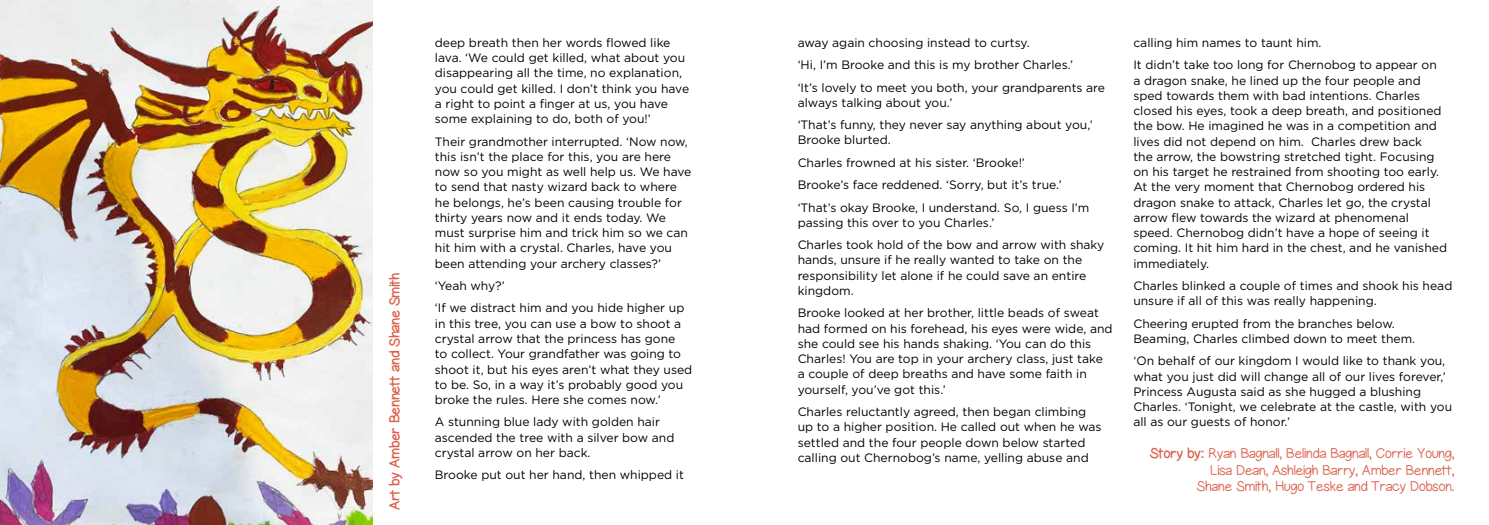
<style>
.page{position:relative;width:1489px;height:525px;background:#fff}
.page>*{position:absolute;margin:0;border:0;box-sizing:border-box;transform-origin:0 0}
.t1{font:300 13.75px/16.5px "Gel Pen Upright";color:#dc614c;text-align:right}
.t2{font:13.75px "Gel Pen Upright";letter-spacing:-.005em;color:#dc614c}
.t3{font:12.12px/15.2px "Gotham";color:#000}
.s1{font-weight:400}
</style>
<div class="page">
<img style="left:0;top:0;width:372px;height:524px">
<p class="t2" style="left:385px;top:509px;width:238px;rotate:-90deg">Art by Amber Bennett and Shane Smith</p>
<p class="t3" style="left:435px;top:35px;width:256px">deep breath then her words flowed like lava. ‘We could get killed, what about you disappearing all the time, no explanation, you could get killed. I don’t think you have a right to point a finger at us, you have some explaining to do, both of you!’</p>
<p class="t3" style="left:435px;top:133px;width:258px">Their grandmother interrupted. ‘Now now, this isn’t the place for this, you are here now so you might as well help us. We have to send that nasty wizard back to where he belongs, he’s been causing trouble for thirty years now and it ends today. We must surprise him and trick him so we can hit him with a crystal. Charles, have you been attending your archery classes?’</p>
<p class="t3" style="left:435px;top:274px;width:251px;line-height:22.4px">‘Yeah why?’<br>‘If we distract him and you hide higher up</p>
<p class="t3" style="left:435px;top:315px;width:259px">in this tree, you can use a bow to shoot a crystal arrow that the princess has gone<br>to collect. Your grandfather was going to shoot it, but his eyes aren’t what they used to be. So, in a way it’s probably good you broke the rules. Here she comes now.’</p>
<p class="t3" style="left:435px;top:414px;width:241px">A stunning blue lady with golden hair ascended the tree with a silver bow and crystal arrow on her back.</p>
<p class="t3" style="left:435px;top:467px;width:250px">Brooke put out her hand, then whipped it</p>
<p class="t3" style="left:797px;top:31px;width:309px;line-height:22.4px">away again choosing instead to curtsy.<br>‘Hi, I’m Brooke and this is my brother Charles.’<br>‘It’s lovely to meet you both, your grandparents are</p>
<p class="t3" style="left:797px;top:91px;width:296px;line-height:22.4px">always talking about you.’<br>‘That’s funny, they never say anything about you,’</p>
<p class="t3" style="left:797px;top:129px;width:293px;line-height:22.4px">Brooke blurted.<br>Charles frowned at his sister. ‘Brooke!’<br>Brooke’s face reddened. ‘Sorry, but it’s true.’ ‘That’s okay Brooke, I understand. So, I guess I’m</p>
<p class="t3" style="left:797px;top:211px;width:308px;line-height:22.4px">passing this over to you Charles.’<br>Charles took hold of the bow and arrow with shaky</p>
<p class="t3" style="left:797px;top:252px;width:290px">hands, unsure if he really wanted to take on the responsibility let alone if he could save an entire kingdom.</p>
<p class="t3" style="left:797px;top:305px;width:316px">Brooke looked at her brother, little beads of sweat had formed on his forehead, his eyes were wide, and she could see his hands shaking. ‘You can do this Charles! You are top in your archery class, just take a couple of deep breaths and have some faith in yourself, you’ve got this.’</p>
<p class="t3" style="left:797px;top:403px;width:305px">Charles reluctantly agreed, then began climbing up to a higher position. He called out when he was settled and the four people down below started calling out Chernobog’s name, yelling abuse and</p>
<p class="t3" style="left:1133px;top:31px;width:305px;line-height:22.4px">calling him names to taunt him.<br>It didn’t take too long for Chernobog to appear on</p>
<p class="t3" style="left:1133px;top:72px;width:315px">a dragon snake, he lined up the four people and sped towards them with bad intentions. Charles closed his eyes, took a deep breath, and positioned the bow. He imagined he was in a competition and lives did not depend on him. Charles drew back<br>the arrow, the bowstring stretched tight. Focusing on his target he restrained from shooting too early.<br>At the very moment that Chernobog ordered his dragon snake to attack, Charles let go, the crystal arrow flew towards the wizard at phenomenal speed. Chernobog didn’t have a hope of seeing it coming. It hit him hard in the chest, and he vanished immediately.</p>
<p class="t3" style="left:1133px;top:278px;width:320px">Charles blinked a couple of times and shook his head unsure if all of this was really happening.</p>
<p class="t3" style="left:1133px;top:315px;width:283px">Cheering erupted from the branches below.<br>Beaming, Charles climbed down to meet them.</p>
<p class="t3" style="left:1133px;top:353px;width:320px">‘On behalf of our kingdom I would like to thank you, what you just did will change all of our lives forever,’ Princess Augusta said as she hugged a blushing Charles. ‘Tonight, we celebrate at the castle, with you all as our guests of honor.’</p>
<p class="t1" style="left:1149px;top:444px;width:306px"><span class="s1">Story by:</span> Ryan Bagnall, Belinda Bagnall, Corrie Young,<br>Lisa Dean, Ashleigh Barry, Amber Bennett,<br>Shane Smith, Hugo Teske and Tracy Dobson.</p>
</div>
